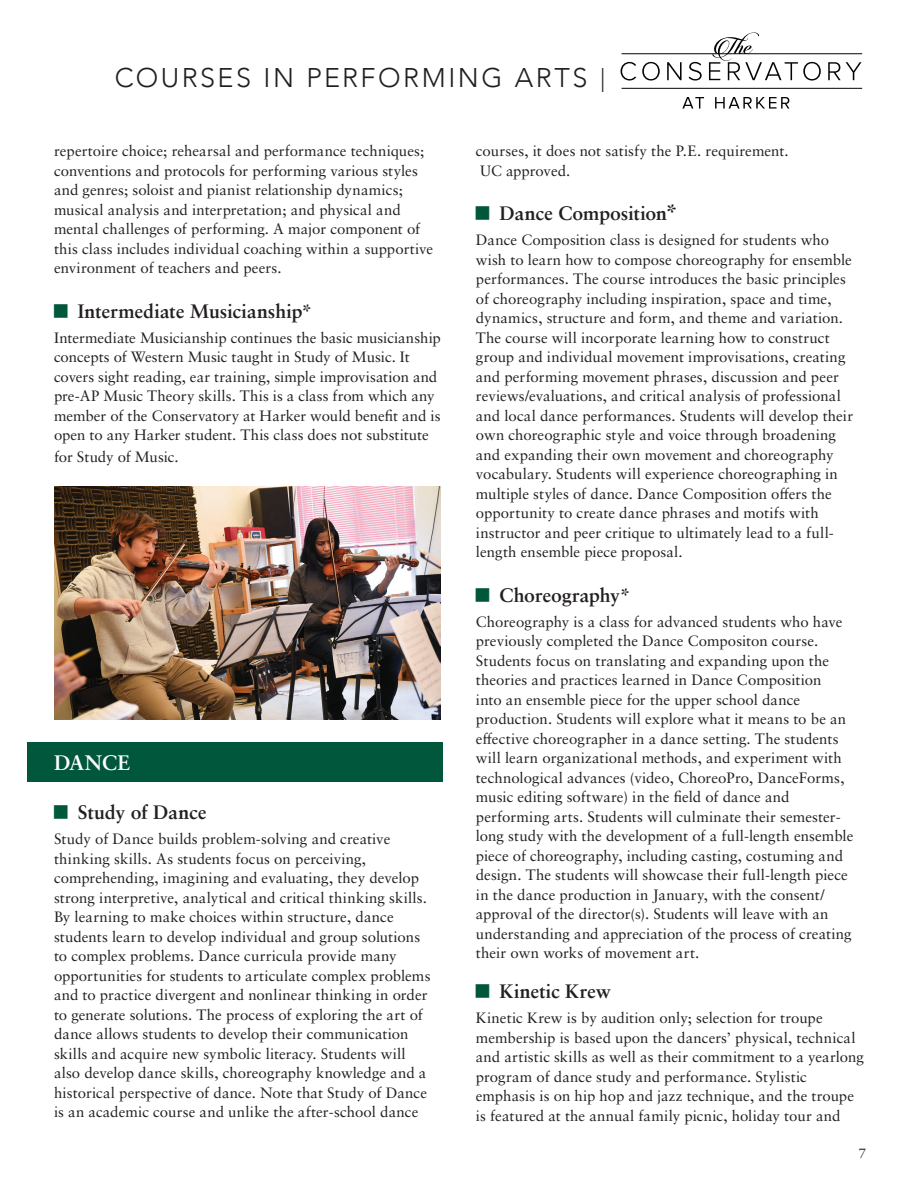
<style>
.page{position:relative;width:918px;height:1188px;background:#fff}
.page>*{position:absolute;margin:0;border:0;box-sizing:border-box;transform-origin:0 0}
.t1{font:300 27px "Avenir";letter-spacing:.095em;color:#231f20}
.SW_Course_Subheads{font:700 21px "Sabon LT Pro";letter-spacing:-.005em;color:#fff}
.SW_Course_Title{font:700 19.5px "Sabon LT Pro";letter-spacing:-.005em;color:#231f20}
.Class_descriptions_10_pt__RM{font:15px/19.5px "Sabon LT Pro";letter-spacing:.005em;color:#231f20}
.t2{font:13.5px "Sabon LT Pro";color:#231f20}
.s1{font-size:24px}
.s2{font-size:22.5px}
</style>
<div class="page">
<svg style="left:682px;top:97px;width:22px;height:12px"></svg>
<svg style="left:715px;top:97px;width:74px;height:12px"></svg>
<svg style="left:621px;top:62px;width:15px;height:19px"></svg>
<svg style="left:642px;top:62px;width:18px;height:19px"></svg>
<svg style="left:667px;top:62px;width:15px;height:18px"></svg>
<svg style="left:689px;top:62px;width:13px;height:19px"></svg>
<svg style="left:709px;top:32px;width:112px;height:49px"></svg>
<svg style="left:828px;top:62px;width:33px;height:18px"></svg>
<hr style="left:622px;top:53px;width:240px;height:1px;background:#040503">
<hr style="left:622px;top:88px;width:240px;height:1px;background:#040503">
<div style="left:27px;top:743px;width:415px;height:39px;background:#00573c"></div>
<img style="left:54px;top:487px;width:387px;height:233px">
<h1 class="t1" style="left:115px;top:62px;width:492px">COURSES IN PERFORMING ARTS <span class="s1">|</span></h1>
<p class="Class_descriptions_10_pt__RM" style="left:54px;top:141px;width:381px">repertoire choice; rehearsal and performance techniques; conventions and protocols for performing various styles and genres; soloist and pianist relationship dynamics; musical analysis and interpretation; and physical and mental challenges of performing. A major component of this class includes individual coaching within a supportive environment of teachers and peers.</p>
<p class="SW_Course_Title" style="left:78px;top:299px;width:236px">Intermediate Musicianship*</p>
<p class="Class_descriptions_10_pt__RM" style="left:54px;top:327px;width:388px">Intermediate Musicianship continues the basic musicianship concepts of Western Music taught in Study of Music. It covers sight reading, ear training, simple improvisation and pre-AP Music Theory skills. This is a class from which any member of the Conservatory at Harker would benefit and is open to any Harker student. This class does not substitute</p>
<p class="Class_descriptions_10_pt__RM" style="left:54px;top:446px;width:126px">for Study of Music.</p>
<p class="SW_Course_Subheads" style="left:54px;top:749px;width:78px">DANCE</p>
<p class="SW_Course_Title" style="left:78px;top:800px;width:130px">Study of Dance</p>
<p class="Class_descriptions_10_pt__RM" style="left:54px;top:829px;width:378px">Study of Dance builds problem-solving and creative thinking skills. As students focus on perceiving, comprehending, imagining and evaluating, they develop strong interpretive, analytical and critical thinking skills.<br>By learning to make choices within structure, dance students learn to develop individual and group solutions to complex problems. Dance curricula provide many opportunities for students to articulate complex problems and to practice divergent and nonlinear thinking in order to generate solutions. The process of exploring the art of dance allows students to develop their communication skills and acquire new symbolic literacy. Students will also develop dance skills, choreography knowledge and a historical perspective of dance. Note that Study of Dance is an academic course and unlike the after-school dance</p>
<p class="Class_descriptions_10_pt__RM" style="left:476px;top:141px;width:314px">courses, it does not satisfy the P.E. requirement.<br>UC approved.</p>
<p class="SW_Course_Title" style="left:500px;top:201px;width:180px">Dance Composition<span class="s2">*</span></p>
<p class="Class_descriptions_10_pt__RM" style="left:476px;top:230px;width:379px">Dance Composition class is designed for students who wish to learn how to compose choreography for ensemble performances. The course introduces the basic principles of choreography including inspiration, space and time, dynamics, structure and form, and theme and variation.<br>The course will incorporate learning how to construct group and individual movement improvisations, creating and performing movement phrases, discussion and peer reviews/evaluations, and critical analysis of professional and local dance performances. Students will develop their own choreographic style and voice through broadening and expanding their own movement and choreography vocabulary. Students will experience choreographing in multiple styles of dance. Dance Composition offers the opportunity to create dance phrases and motifs with instructor and peer critique to ultimately lead to a full&shy;length ensemble piece proposal.</p>
<p class="SW_Course_Title" style="left:500px;top:583px;width:132px">Choreography*</p>
<p class="Class_descriptions_10_pt__RM" style="left:476px;top:611px;width:379px">Choreography is a class for advanced students who have previously completed the Dance Compositon course.<br>Students focus on translating and expanding upon the theories and practices learned in Dance Composition<br>into an ensemble piece for the upper school dance production. Students will explore what it means to be an effective choreographer in a dance setting. The students will learn organizational methods, and experiment with technological advances (video, ChoreoPro, DanceForms, music editing software) in the field of dance and performing arts. Students will culminate their semester&shy;long study with the development of a full-length ensemble piece of choreography, including casting, costuming and design. The students will showcase their full-length piece in the dance production in January, with the consent/ approval of the director(s). Students will leave with an understanding and appreciation of the process of creating their own works of movement art.</p>
<p class="SW_Course_Title" style="left:500px;top:979px;width:113px">Kinetic Krew</p>
<p class="Class_descriptions_10_pt__RM" style="left:476px;top:1008px;width:390px">Kinetic Krew is by audition only; selection for troupe membership is based upon the dancers’ physical, technical and artistic skills as well as their commitment to a yearlong program of dance study and performance. Stylistic emphasis is on hip hop and jazz technique, and the troupe is featured at the annual family picnic, holiday tour and</p>
<p class="t2" style="left:859px;top:1144px;width:9px">7</p>
</div>
